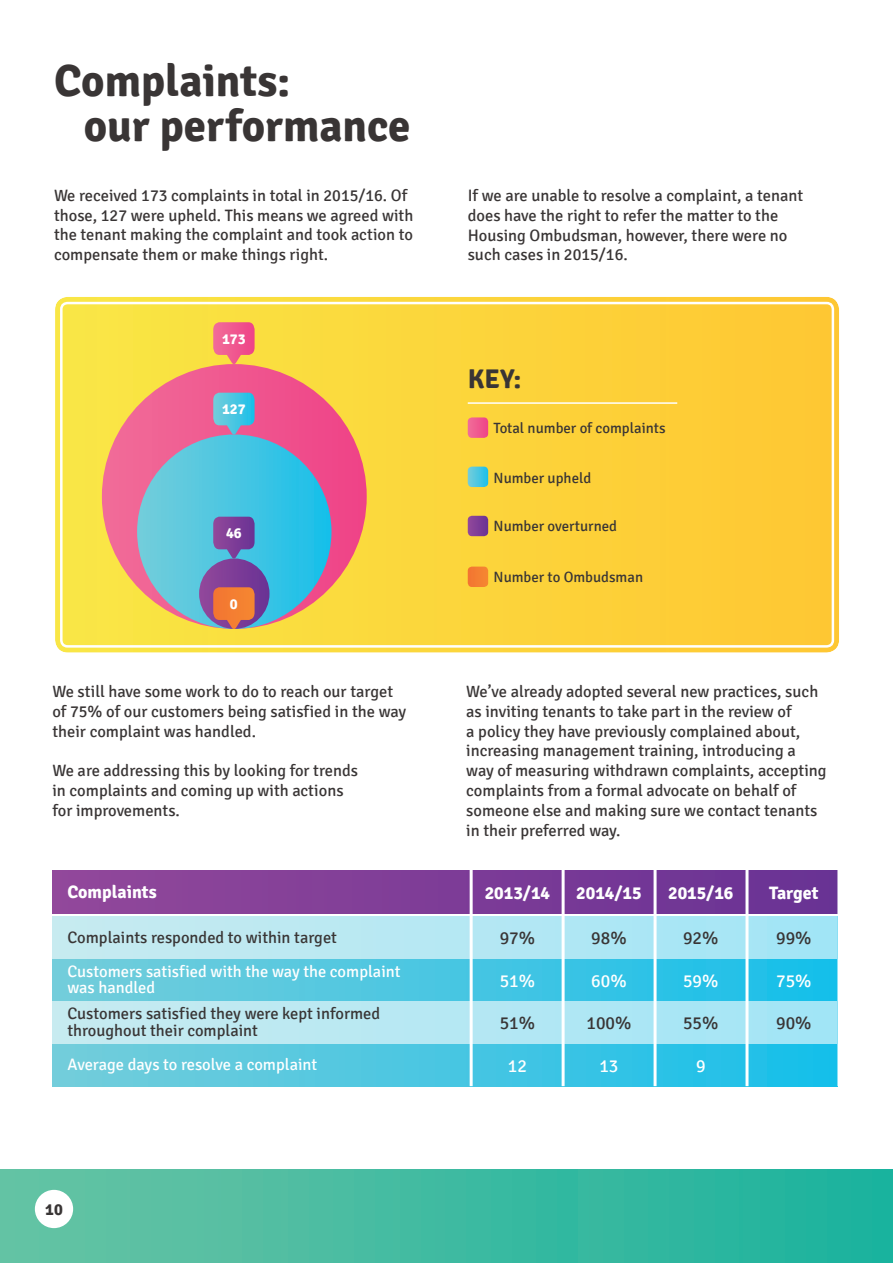
<style>
.page{position:relative;width:893px;height:1263px;background:#fff}
.page>*{position:absolute;margin:0;border:0;box-sizing:border-box;transform-origin:0 0}
.t1{font:700 45px/45px "Signika";color:#393535}
.t2{font:700 27px "Signika";color:#393535}
.t3{font:700 18px "Signika";color:#fff}
.t4{font:18px "Signika";color:#393535}
.t5{font:18px "Signika";color:#fff}
.t6{font:16.5px/19.8px "Signika";color:#393535}
.t7{font:16.5px/16.5px "Signika";color:#fff}
.t8{font:700 16.5px "Signika";color:#393535}
.t9{font:14.85px "Signika";color:#393535}
.t10{font:700 14.85px "Signika";color:#fff}
</style>
<div class="page">
<svg style="left:57px;top:298px;width:781px;height:353px;background:#fcd43a"></svg>
<div style="left:48px;top:289px;width:799px;height:371px;border:8px solid #fff;border-radius:17px"></div>
<div style="left:60px;top:302px;width:774px;height:346px;border:3px solid #fff;border-radius:7px"></div>
<div style="left:102px;top:364px;width:265px;height:265px;background:linear-gradient(to right,#f16d99,#ed4587);border-radius:132px"></div>
<svg style="left:213px;top:322px;width:42px;height:42px;background:#f1747e"></svg>
<div style="left:137px;top:434px;width:194px;height:195px;background:linear-gradient(to right,#78ccd9,#18bfea);border-radius:97px"></div>
<svg style="left:199px;top:558px;width:70px;height:71px;background:#7c3f98"></svg>
<svg style="left:213px;top:393px;width:42px;height:42px;background:#6caed0"></svg>
<svg style="left:213px;top:517px;width:42px;height:42px;background:#725aa7"></svg>
<svg style="left:213px;top:587px;width:42px;height:42px;background:#db7748"></svg>
<svg style="left:468px;top:417px;width:20px;height:21px"></svg>
<svg style="left:468px;top:467px;width:20px;height:20px"></svg>
<svg style="left:468px;top:516px;width:20px;height:20px"></svg>
<svg style="left:468px;top:567px;width:20px;height:20px"></svg>
<hr style="left:468px;top:402px;width:209px;height:2px;background:#fff">
<div style="left:52px;top:871px;width:785px;height:42px;background:linear-gradient(to right,#92479a,#693394)"></div>
<div style="left:52px;top:916px;width:785px;height:170px;background:linear-gradient(to right,#76cdda,#18bfea)"></div>
<div style="left:52px;top:916px;width:785px;height:43px;background:linear-gradient(to right,#c8ebf0,#a2e5f6)"></div>
<div style="left:52px;top:1001px;width:785px;height:43px;background:linear-gradient(to right,#c8ebf0,#a2e5f6)"></div>
<hr style="left:470px;top:869px;width:3px;height:217px;background:#fff">
<hr style="left:654px;top:869px;width:3px;height:217px;background:#fff">
<hr style="left:562px;top:869px;width:3px;height:217px;background:#fff">
<hr style="left:745px;top:869px;width:3px;height:217px;background:#fff">
<div style="left:0;top:1169px;width:893px;height:94px;background:linear-gradient(to right,#68c3a4,#1ab29d)"></div>
<div style="left:35px;top:1190px;width:38px;height:38px;background:#fff;border-radius:50%"></div>
<h1 class="t1" style="left:84px;top:59px;width:328px;text-indent:-30px">Complaints:<br>our performance</h1>
<p class="t6" style="left:54px;top:186px;width:361px">We received 173 complaints in total in 2015/16. Of those, 127 were upheld. This means we agreed with the tenant making the complaint and took action to compensate them or make things right.</p>
<p class="t6" style="left:468px;top:186px;width:337px">If we are unable to resolve a complaint, a tenant does have the right to refer the matter to the Housing Ombudsman, however, there were no such cases in 2015/16.</p>
<p class="t10" style="left:222px;top:330px;width:25px">173</p>
<p class="t10" style="left:222px;top:400px;width:25px">127</p>
<p class="t10" style="left:226px;top:524px;width:17px">46</p>
<p class="t10" style="left:230px;top:595px;width:9px">0</p>
<p class="t6" style="left:52px;top:682px;width:355px">We still have some work to do to reach our target of 75% of our customers being satisfied in the way their complaint was handled.</p>
<p class="t6" style="left:52px;top:761px;width:307px">We are addressing this by looking for trends in complaints and coming up with actions for improvements.</p>
<h2 class="t2" style="left:468px;top:362px;width:55px">KEY:</h2>
<p class="t9" style="left:494px;top:420px;width:173px">Total number of complaints</p>
<p class="t9" style="left:494px;top:469px;width:99px">Number upheld</p>
<p class="t9" style="left:494px;top:518px;width:125px">Number overturned</p>
<p class="t9" style="left:494px;top:569px;width:151px">Number to Ombudsman</p>
<p class="t6" style="left:466px;top:682px;width:362px">We’ve already adopted several new practices, such as inviting tenants to take part in the review of<br>a policy they have previously complained about, increasing management training, introducing a way of measuring withdrawn complaints, accepting complaints from a formal advocate on behalf of someone else and making sure we contact tenants in their preferred way.</p>
<p class="t3" style="left:67px;top:881px;width:91px">Complaints</p>
<p class="t3" style="left:485px;top:882px;width:67px">2013/14</p>
<p class="t6" style="left:67px;top:927px;width:271px">Complaints responded to within target</p>
<p class="t7" style="left:67px;top:963px;width:335px">Customers satisfied with the way the complaint was handled</p>
<p class="t6" style="left:67px;top:1006px;width:314px;line-height:16.5px">Customers satisfied they were kept informed throughout their complaint</p>
<p class="t7" style="left:67px;top:1057px;width:251px">Average days to resolve a complaint</p>
<p class="t4" style="left:500px;top:928px;width:37px">97%</p>
<p class="t5" style="left:500px;top:970px;width:37px">51%</p>
<p class="t4" style="left:500px;top:1013px;width:37px">51%</p>
<p class="t5" style="left:508px;top:1055px;width:21px">12</p>
<p class="t3" style="left:576px;top:882px;width:67px">2014/15</p>
<p class="t4" style="left:591px;top:928px;width:37px">98%</p>
<p class="t5" style="left:591px;top:970px;width:37px">60%</p>
<p class="t4" style="left:586px;top:1013px;width:46px">100%</p>
<p class="t5" style="left:599px;top:1055px;width:21px">13</p>
<p class="t3" style="left:668px;top:882px;width:67px">2015/16</p>
<p class="t4" style="left:683px;top:928px;width:37px">92%</p>
<p class="t5" style="left:683px;top:970px;width:37px">59%</p>
<p class="t4" style="left:683px;top:1013px;width:37px">55%</p>
<p class="t5" style="left:696px;top:1055px;width:11px">9</p>
<p class="t3" style="left:769px;top:882px;width:51px">Target</p>
<p class="t4" style="left:776px;top:928px;width:37px">99%</p>
<p class="t5" style="left:776px;top:970px;width:37px">75%</p>
<p class="t4" style="left:776px;top:1013px;width:37px">90%</p>
<p class="t8" style="left:45px;top:1199px;width:19px">10</p>
</div>
